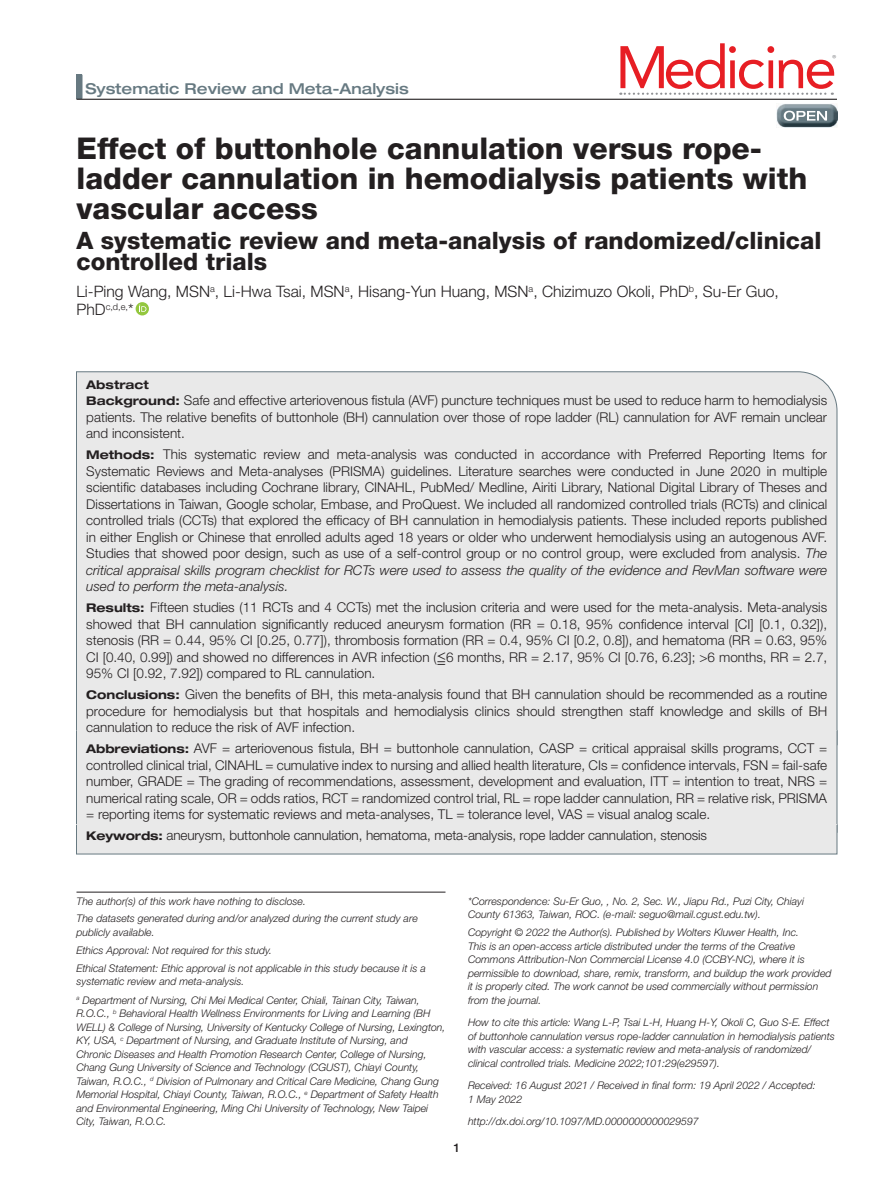
<style>
.page{position:relative;width:891px;height:1188px;background:#fff}
.page>*{position:absolute;margin:0;border:0;box-sizing:border-box;transform-origin:0 0}
.t1{font:59.4px "Avenir";letter-spacing:-.06em;color:#e71e24}
.t2{font:800 30px/30px "Helvetica Neue LT Std";color:#231f20}
.t3{font:800 24px/21px "Helvetica Neue LT Std";color:#231f20}
.t4{font:300 15.75px "Helvetica Neue LT Std";color:#231f20}
.t5{font:500 expanded 15px "Helvetica Neue LT Std";color:#667981}
.t6{font:300 13.5px/16.5px "Helvetica Neue LT Std";color:#231f20;text-align:justify}
.t7{font:700 expanded 12px "Helvetica Neue LT Std";color:#231f20}
.t8{font:500 12px "Helvetica Neue LT Std";color:#231f20}
.t9{font:italic 300 10.5px/13.5px "Helvetica Neue LT Std";color:#231f20}
.t10{font:500 10.35px "Akzidenz Grotesk BE";color:#909295}
.t11{font:300 9.15px "Helvetica Neue LT Std";color:#231f20}
.s1{font-size:15.75px}
.s2{font-weight:700;font-stretch:expanded;font-size:12px}
.s3{font-style:italic}
.s4{font-family:"STIX General";font-weight:400}
</style>
<div class="page">
<div style="left:76px;top:74px;width:6px;height:25px;background:#677981"></div>
<hr style="left:76px;top:99px;width:761px;height:1px;background:#231f20">
<img style="left:776px;top:104px;width:61px;height:24px">
<svg style="left:784px;top:111px;width:43px;height:10px"></svg>
<svg style="left:620px;top:93px;width:213px;height:2px"></svg>
<div style="left:76px;top:371px;width:762px;height:375px;background:#e9e9e9"></div>
<div style="left:76px;top:730px;width:761px;height:104px;background:#e9e9e9"></div>
<div style="left:76px;top:825px;width:761px;height:29px;background:#e9e9e9"></div>
<div style="left:136px;top:302px;width:13px;height:13px;background:#93c73e;border-radius:50%"></div>
<svg style="left:139px;top:305px;width:7px;height:7px"></svg>
<hr style="left:76px;top:892px;width:370px;height:1px;background:#231f20">
<p class="t5" style="left:86px;top:80px;width:325px">Systematic Review and Meta-Analysis</p>
<h1 class="t1" style="left:615px;top:33px;width:223px">Medicine</h1>
<p class="t10" style="left:832px;top:52px;width:6px">®</p>
<h2 class="t2" style="left:76px;top:134px;width:732px">Effect of buttonhole cannulation versus rope&shy;ladder cannulation in hemodialysis patients with vascular access</h2>
<h3 class="t3" style="left:76px;top:230px;width:747px">A systematic review and meta-analysis of randomized/clinical controlled trials</h3>
<p class="t4" style="left:76px;top:282px;width:704px">Li-Ping Wang, MSN<sup>a</sup>, Li-Hwa Tsai, MSN<sup>a</sup>, Hisang-Yun Huang, MSN<sup>a</sup>, Chizimuzo Okoli, PhD<sup>b</sup>, Su-Er Guo,</p>
<p class="t11" style="left:76px;top:301px;width:59px"><span class="s1">PhD</span>c,d,e,<span class="s1">*</span></p>
<p class="t7" style="left:86px;top:377px;width:64px">Abstract</p>
<p class="t6" style="left:86px;top:392px;width:743px"><span class="s2">Background:</span> Safe and effective arteriovenous fistula (AVF) puncture techniques must be used to reduce harm to hemodialysis patients. The relative benefits of buttonhole (BH) cannulation over those of rope ladder (RL) cannulation for AVF remain unclear and inconsistent.</p>
<p class="t6" style="left:86px;top:446px;width:743px"><span class="s2">Methods:</span> This systematic review and meta-analysis was conducted in accordance with Preferred Reporting Items for Systematic Reviews and Meta-analyses (PRISMA) guidelines. Literature searches were conducted in June 2020 in multiple scientific databases including Cochrane library, CINAHL, PubMed/ Medline, Airiti Library, National Digital Library of Theses and Dissertations in Taiwan, Google scholar, Embase, and ProQuest. We included all randomized controlled trials (RCTs) and clinical controlled trials (CCTs) that explored the efficacy of BH cannulation in hemodialysis patients. These included reports published in either English or Chinese that enrolled adults aged 18 years or older who underwent hemodialysis using an autogenous AVF.<br>Studies that showed poor design, such as use of a self-control group or no control group, were excluded from analysis. <span class="s3">The critical appraisal skills program checklist for RCTs were used to assess the quality of the evidence and RevMan software were used to perform the meta-analysis.</span></p>
<p class="t6" style="left:86px;top:599px;width:743px"><span class="s2">Results:</span> Fifteen studies (11 RCTs and 4 CCTs) met the inclusion criteria and were used for the meta-analysis. Meta-analysis showed that BH cannulation significantly reduced aneurysm formation (RR = 0.18, 95% confidence interval [CI] [0.1, 0.32]), stenosis (RR = 0.44, 95% CI [0.25, 0.77]), thrombosis formation (RR = 0.4, 95% CI [0.2, 0.8]), and hematoma (RR = 0.63, 95% CI [0.40, 0.99]) and showed no differences in AVR infection (<span class="s4">≦</span>6 months, RR = 2.17, 95% CI [0.76, 6.23]; &gt;6 months, RR = 2.7, 95% CI [0.92, 7.92]) compared to RL cannulation.</p>
<p class="t6" style="left:86px;top:686px;width:743px"><span class="s2">Conclusions:</span> Given the benefits of BH, this meta-analysis found that BH cannulation should be recommended as a routine procedure for hemodialysis but that hospitals and hemodialysis clinics should strengthen staff knowledge and skills of BH cannulation to reduce the risk of AVF infection.</p>
<p class="t6" style="left:86px;top:740px;width:743px"><span class="s2">Abbreviations:</span> AVF = arteriovenous fistula, BH = buttonhole cannulation, CASP = critical appraisal skills programs, CCT = controlled clinical trial, CINAHL = cumulative index to nursing and allied health literature, CIs = confidence intervals, FSN = fail-safe number, GRADE = The grading of recommendations, assessment, development and evaluation, ITT = intention to treat, NRS = numerical rating scale, OR = odds ratios, RCT = randomized control trial, RL = rope ladder cannulation, RR = relative risk, PRISMA = reporting items for systematic reviews and meta-analyses, TL = tolerance level, VAS = visual analog scale.</p>
<p class="t6" style="left:86px;top:827px;width:622px"><span class="s2">Keywords:</span> aneurysm, buttonhole cannulation, hematoma, meta-analysis, rope ladder cannulation, stenosis</p>
<p class="t9" style="left:76px;top:892px;width:343px;line-height:18px">The author(s) of this work have nothing to disclose.<br>The datasets generated during and/or analyzed during the current study are</p>
<p class="t9" style="left:76px;top:923px;width:351px;line-height:18px">publicly available.<br>Ethics Approval: Not required for this study.<br>Ethical Statement: Ethic approval is not applicable in this study because it is a</p>
<p class="t9" style="left:76px;top:973px;width:345px;line-height:18px">systematic review and meta-analysis.<br><sup>a</sup> Department of Nursing, Chi Mei Medical Center, Chiali, Tainan City, Taiwan,</p>
<p class="t9" style="left:76px;top:1006px;width:371px">R.O.C., <sup>b</sup> Behavioral Health Wellness Environments for Living and Learning (BH WELL) &amp; College of Nursing, University of Kentucky College of Nursing, Lexington, KY, USA, <sup>c</sup> Department of Nursing, and Graduate Institute of Nursing, and Chronic Diseases and Health Promotion Research Center, College of Nursing, Chang Gung University of Science and Technology (CGUST), Chiayi County, Taiwan, R.O.C., <sup>d</sup> Division of Pulmonary and Critical Care Medicine, Chang Gung Memorial Hospital, Chiayi County, Taiwan, R.O.C., <sup>e</sup> Department of Safety Health and Environmental Engineering, Ming Chi University of Technology, New Taipei City, Taiwan, R.O.C.</p>
<p class="t8" style="left:453px;top:1140px;width:8px">1</p>
<p class="t9" style="left:468px;top:894px;width:338px">*Correspondence: Su-Er Guo, , No. 2, Sec. W., Jiapu Rd., Puzi City, Chiayi<br>County 61363, Taiwan, ROC. (e-mail: seguo@mail.cgust.edu.tw).</p>
<p class="t9" style="left:468px;top:925px;width:365px">Copyright © 2022 the Author(s). Published by Wolters Kluwer Health, Inc.<br>This is an open-access article distributed under the terms of the Creative Commons Attribution-Non Commercial License 4.0 (CCBY-NC), where it is permissible to download, share, remix, transform, and buildup the work provided it is properly cited. The work cannot be used commercially without permission from the journal.</p>
<p class="t9" style="left:468px;top:1015px;width:368px">How to cite this article: Wang L-P, Tsai L-H, Huang H-Y, Okoli C, Guo S-E. Effect of buttonhole cannulation versus rope-ladder cannulation in hemodialysis patients with vascular access: a systematic review and meta-analysis of randomized/ clinical controlled trials. Medicine 2022;101:29(e29597).</p>
<p class="t9" style="left:468px;top:1078px;width:349px">Received: 16 August 2021 / Received in final form: 19 April 2022 / Accepted:<br>1 May 2022</p>
<p class="t9" style="left:468px;top:1114px;width:232px">http://dx.doi.org/10.1097/MD.0000000000029597</p>
</div>
